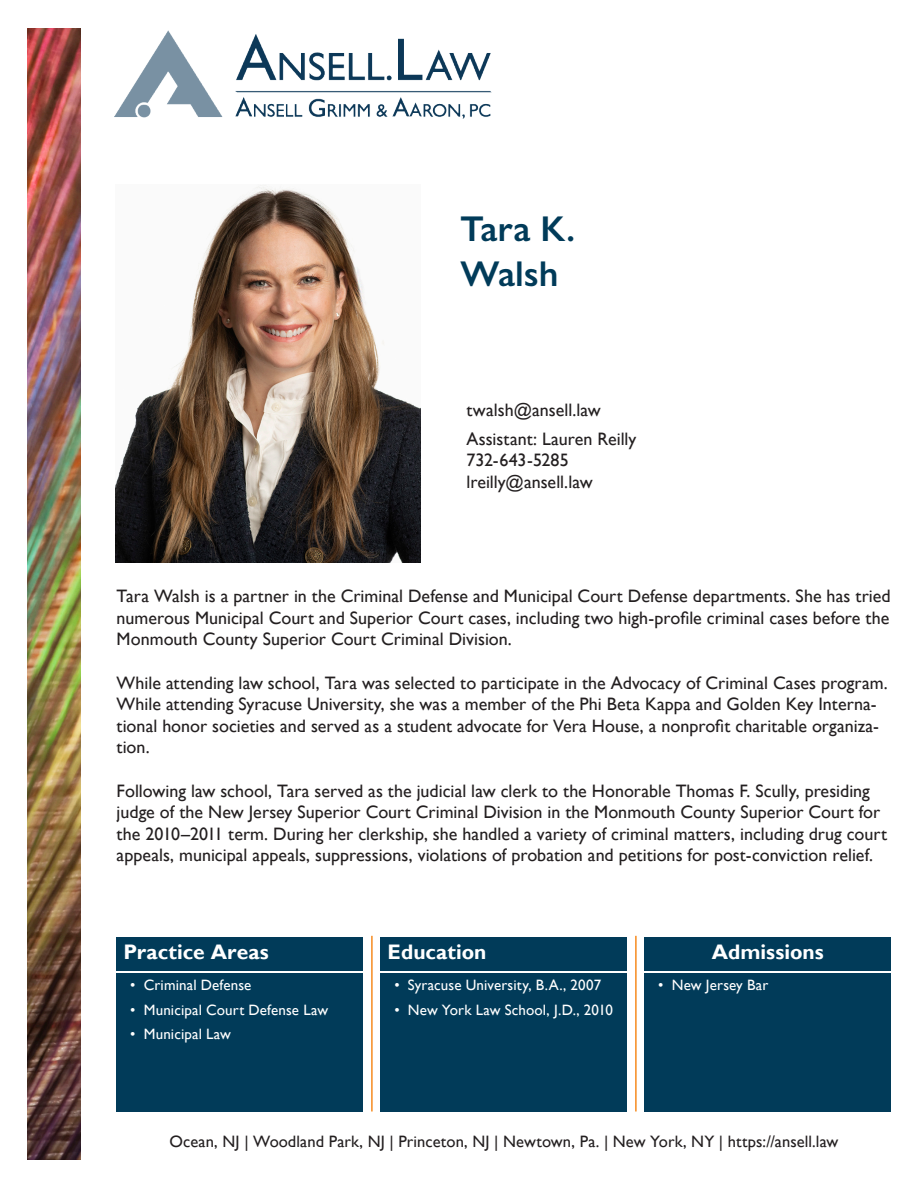
<style>
.page{position:relative;width:918px;height:1188px;background:#fff}
.page>*{position:absolute;margin:0;border:0;box-sizing:border-box;transform-origin:0 0}
.attorney_name{font:600 36px "Gill Sans Nova";color:#013b59}
.Subject_Head{font:700 21px "Gill Sans";color:#fff}
.assistant_info{font:18px/21.6px "Gill Sans";color:#231f20}
.attorney_email{font:18px "Gill Sans";letter-spacing:.005em;color:#231f20}
.t1{font:16.5px "Gill Sans";letter-spacing:.005em;color:#231f20}
.t2{font:15px "Gill Sans";letter-spacing:.01em;color:#fff}
</style>
<div class="page">
<img style="left:115px;top:185px;width:305px;height:377px">
<img style="left:115px;top:30px;width:376px;height:89px">
<div style="left:117px;top:937px;width:246px;height:34px;background:#013b59"></div>
<div style="left:381px;top:937px;width:246px;height:34px;background:#013b59"></div>
<div style="left:645px;top:937px;width:246px;height:34px;background:#013b59"></div>
<hr style="left:371px;top:936px;width:2px;height:176px;background:#f68b1f">
<hr style="left:635px;top:936px;width:2px;height:176px;background:#f68b1f">
<div style="left:117px;top:973px;width:246px;height:139px;background:#013b59"></div>
<div style="left:381px;top:973px;width:246px;height:139px;background:#013b59"></div>
<div style="left:645px;top:973px;width:246px;height:139px;background:#013b59"></div>
<img style="left:27px;top:28px;width:54px;height:1132px">
<p class="attorney_name" style="left:460px;top:207px;width:116px">Tara K.</p>
<p class="attorney_name" style="left:460px;top:252px;width:99px">Walsh</p>
<p class="attorney_email" style="left:466px;top:400px;width:136px">twalsh@ansell.law</p>
<p class="assistant_info" style="left:466px;top:428px;width:172px">Assistant: Lauren Reilly</p>
<p class="assistant_info" style="left:466px;top:450px;width:104px">732-643-5285</p>
<p class="assistant_info" style="left:466px;top:471px;width:128px">lreilly@ansell.law</p>
<p class="assistant_info" style="left:117px;top:586px;width:775px;text-align:justify">Tara Walsh is a partner in the Criminal Defense and Municipal Court Defense departments. She has tried numerous Municipal Court and Superior Court cases, including two high-profile criminal cases before the Monmouth County Superior Court Criminal Division.</p>
<p class="assistant_info" style="left:117px;top:672px;width:773px">While attending law school, Tara was selected to participate in the Advocacy of Criminal Cases program.<br>While attending Syracuse University, she was a member of the Phi Beta Kappa and Golden Key Interna&shy;tional honor societies and served as a student advocate for Vera House, a nonprofit charitable organiza&shy;tion.</p>
<p class="assistant_info" style="left:117px;top:780px;width:772px">Following law school, Tara served as the judicial law clerk to the Honorable Thomas F. Scully, presiding judge of the New Jersey Superior Court Criminal Division in the Monmouth County Superior Court for the 2010–2011 term. During her clerkship, she handled a variety of criminal matters, including drug court appeals, municipal appeals, suppressions, violations of probation and petitions for post-conviction relief.</p>
<p class="Subject_Head" style="left:123px;top:939px;width:147px">Practice Areas</p>
<p class="Subject_Head" style="left:388px;top:939px;width:100px">Education</p>
<p class="Subject_Head" style="left:712px;top:939px;width:114px">Admissions</p>
<p class="t2" style="left:130px;top:976px;width:123px">• Criminal Defense</p>
<p class="t2" style="left:130px;top:1001px;width:199px">• Municipal Court Defense Law</p>
<p class="t2" style="left:130px;top:1026px;width:102px">• Municipal Law</p>
<p class="t2" style="left:394px;top:976px;width:208px">• Syracuse University, B.A., 2007</p>
<p class="t2" style="left:394px;top:1001px;width:220px">• New York Law School, J.D., 2010</p>
<p class="t2" style="left:658px;top:976px;width:112px">• New Jersey Bar</p>
<p class="t1" style="left:170px;top:1132px;width:670px">Ocean, NJ | Woodland Park, NJ | Princeton, NJ | Newtown, Pa. | New York, NY | https://ansell.law</p>
</div>
